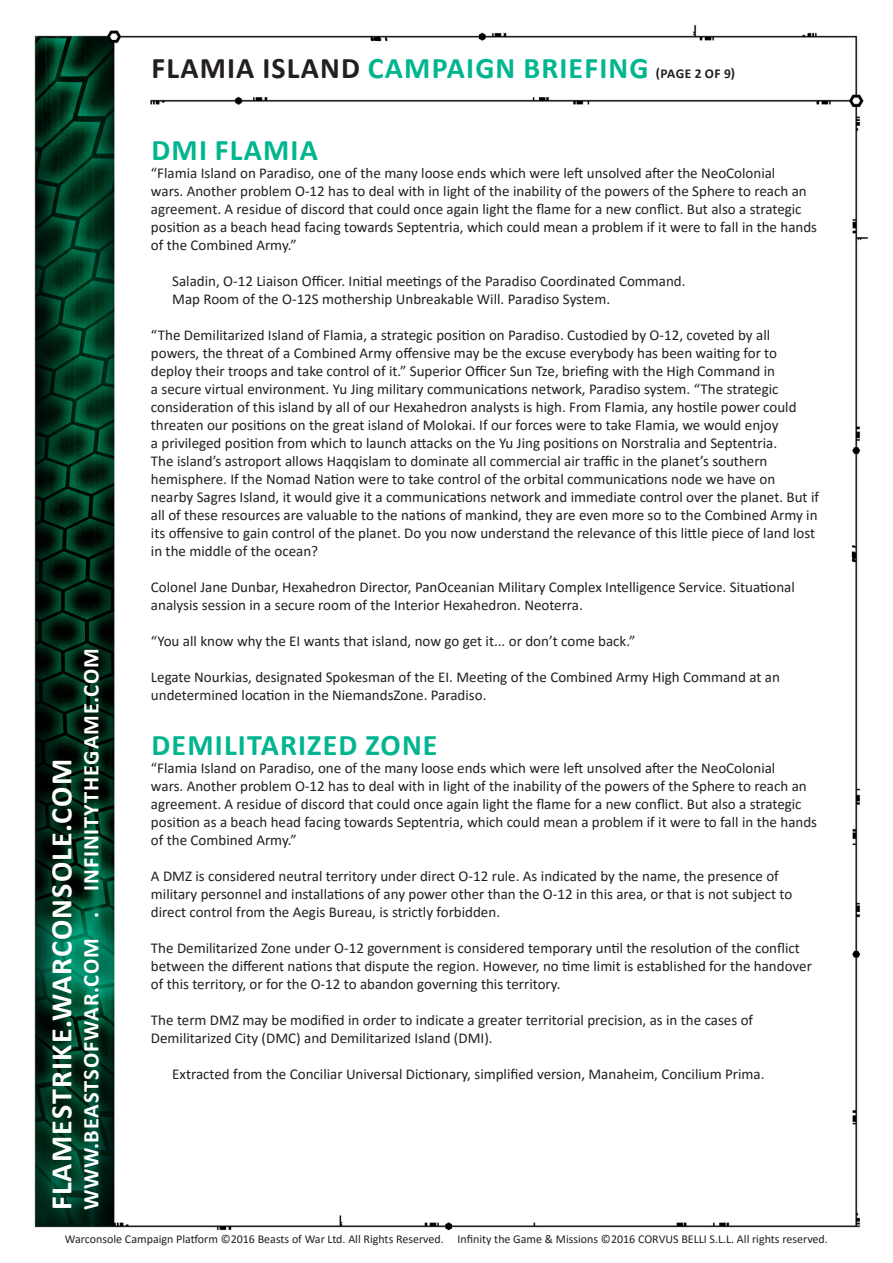
<style>
.page{position:relative;width:893px;height:1263px;background:#fff}
.page>*{position:absolute;margin:0;border:0;box-sizing:border-box;transform-origin:0 0}
.t1{font:700 30px "Calibri";letter-spacing:.04em;color:#00b58f}
.t2{font:700 30px "Calibri";letter-spacing:.04em;color:#fff}
.t3{font:700 22.5px "Calibri";letter-spacing:.04em;color:#fff}
.t4{font:15px/18px "Calibri";color:#231f20}
.t5{font:700 13.5px "Calibri";letter-spacing:.035em;color:#231f20}
.t6{font:12px "Calibri";color:#231f20}
.s1{color:#231f20}
</style>
<div class="page">
<img style="left:34px;top:24px;width:834px;height:1207px">
<p class="t1" style="left:152px;top:47px;width:499px"><span class="s1">FLAMIA ISLAND</span> CAMPAIGN BRIEFING</p>
<p class="t5" style="left:656px;top:64px;width:81px">(PAGE 2 OF 9)</p>
<p class="t1" style="left:152px;top:129px;width:168px">DMI FLAMIA</p>
<p class="t4" style="left:151px;top:163px;width:668px">“Flamia Island on Paradiso, one of the many loose ends which were left unsolved after the NeoColonial<br>wars. Another problem O-12 has to deal with in light of the inability of the powers of the Sphere to reach an agreement. A residue of discord that could once again light the flame for a new conflict. But also a strategic position as a beach head facing towards Septentria, which could mean a problem if it were to fall in the hands of the Combined Army.”</p>
<p class="t4" style="left:172px;top:271px;width:515px">Saladin, O-12 Liaison Officer. Initial meetings of the Paradiso Coordinated Command.</p>
<p class="t4" style="left:172px;top:289px;width:439px">Map Room of the O-12S mothership Unbreakable Will. Paradiso System.</p>
<p class="t4" style="left:151px;top:325px;width:670px">“The Demilitarized Island of Flamia, a strategic position on Paradiso. Custodied by O-12, coveted by all powers, the threat of a Combined Army offensive may be the excuse everybody has been waiting for to deploy their troops and take control of it.” Superior Officer Sun Tze, briefing with the High Command in<br>a secure virtual environment. Yu Jing military communications network, Paradiso system. “The strategic consideration of this island by all of our Hexahedron analysts is high. From Flamia, any hostile power could threaten our positions on the great island of Molokai. If our forces were to take Flamia, we would enjoy<br>a privileged position from which to launch attacks on the Yu Jing positions on Norstralia and Septentria.<br>The island’s astroport allows Haqqislam to dominate all commercial air traffic in the planet’s southern hemisphere. If the Nomad Nation were to take control of the orbital communications node we have on nearby Sagres Island, it would give it a communications network and immediate control over the planet. But if all of these resources are valuable to the nations of mankind, they are even more so to the Combined Army in its offensive to gain control of the planet. Do you now understand the relevance of this little piece of land lost in the middle of the ocean?</p>
<p class="t4" style="left:151px;top:577px;width:645px">Colonel Jane Dunbar, Hexahedron Director, PanOceanian Military Complex Intelligence Service. Situational analysis session in a secure room of the Interior Hexahedron. Neoterra.</p>
<p class="t4" style="left:151px;top:631px;width:486px">“You all know why the EI wants that island, now go get it... or don’t come back.”</p>
<p class="t4" style="left:151px;top:667px;width:630px">Legate Nourkias, designated Spokesman of the EI. Meeting of the Combined Army High Command at an undetermined location in the NiemandsZone. Paradiso.</p>
<p class="t1" style="left:152px;top:724px;width:288px">DEMILITARIZED ZONE</p>
<p class="t4" style="left:151px;top:759px;width:668px">“Flamia Island on Paradiso, one of the many loose ends which were left unsolved after the NeoColonial<br>wars. Another problem O-12 has to deal with in light of the inability of the powers of the Sphere to reach an agreement. A residue of discord that could once again light the flame for a new conflict. But also a strategic position as a beach head facing towards Septentria, which could mean a problem if it were to fall in the hands of the Combined Army.”</p>
<p class="t4" style="left:151px;top:867px;width:643px">A DMZ is considered neutral territory under direct O-12 rule. As indicated by the name, the presence of military personnel and installations of any power other than the O-12 in this area, or that is not subject to direct control from the Aegis Bureau, is strictly forbidden.</p>
<p class="t4" style="left:151px;top:939px;width:662px">The Demilitarized Zone under O-12 government is considered temporary until the resolution of the conflict between the different nations that dispute the region. However, no time limit is established for the handover of this territory, or for the O-12 to abandon governing this territory.</p>
<p class="t4" style="left:151px;top:1011px;width:604px">The term DMZ may be modified in order to indicate a greater territorial precision, as in the cases of<br>Demilitarized City (DMC) and Demilitarized Island (DMI).</p>
<p class="t4" style="left:172px;top:1065px;width:594px">Extracted from the Conciliar Universal Dictionary, simplified version, Manaheim, Concilium Prima.</p>
<h2 class="t3" style="left:75px;top:1210px;width:564px;rotate:-90deg">WWW.BEASTSOFWAR.COM . INFINITYTHEGAME.COM</h2>
<p class="t6" style="left:65px;top:1231px;width:764px">Warconsole Campaign Platform ©2016 Beasts of War Ltd. All Rights Reserved. Infinity the Game &amp; Missions ©2016 CORVUS BELLI S.L.L. All rights reserved.</p>
<h1 class="t2" style="left:40px;top:1210px;width:453px;rotate:-90deg">FLAMESTRIKE.WARCONSOLE.COM</h1>
</div>
